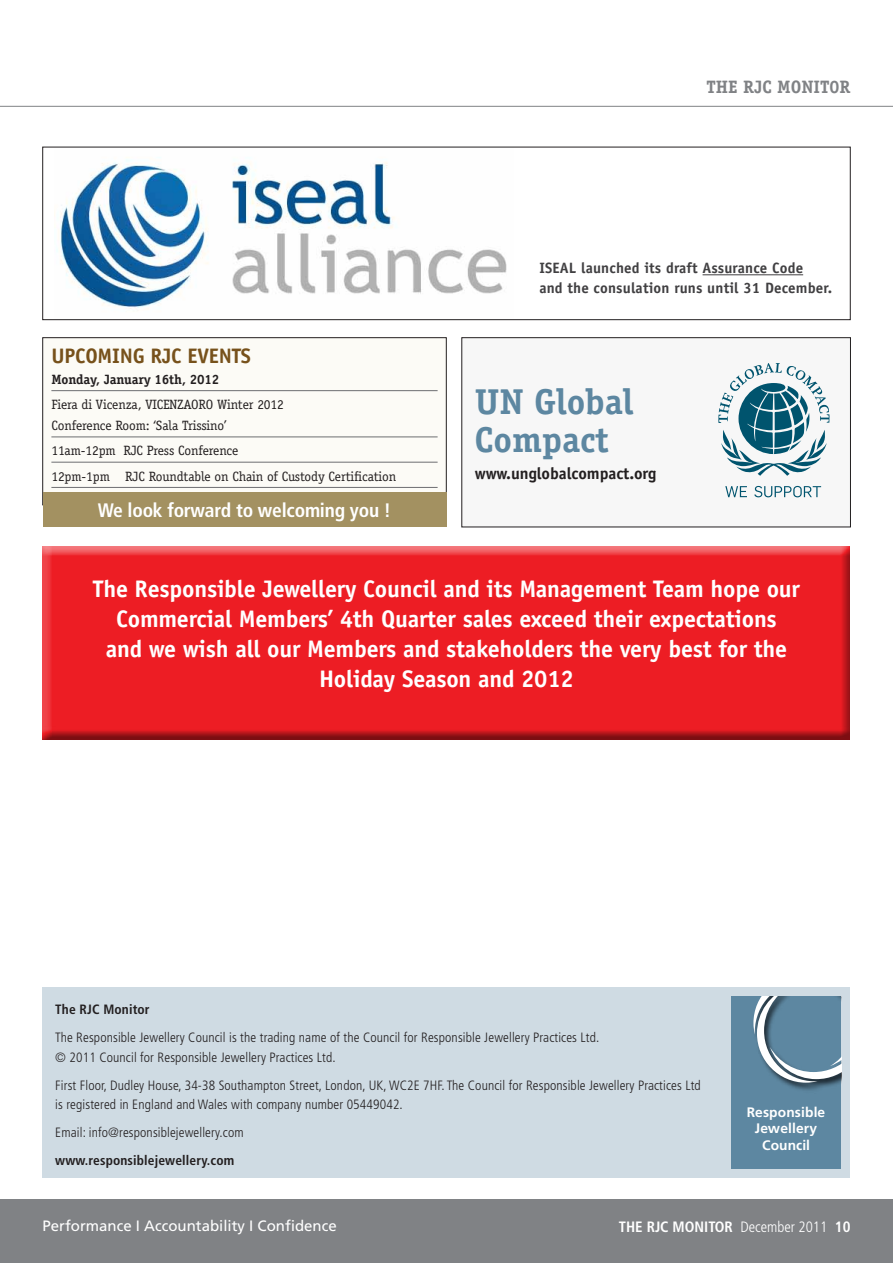
<style>
.page{position:relative;width:893px;height:1263px;background:#fff}
.page>*{position:absolute;margin:0;border:0;box-sizing:border-box;transform-origin:0 0}
.t1{font:700 36px/37.5px "Officina Serif";color:#5d87a1}
.t2{font:700 24px/30px "Officina Sans";letter-spacing:-.01em;color:#fff;text-align:center}
.t3{font:700 21px "Officina Sans";letter-spacing:-.01em;color:#77511b}
.t4{font:700 condensed 19.5px "Frutiger";letter-spacing:-.01em;color:#fff}
.t5{font:700 18px "Officina Serif";color:#808285}
.t6{font:700 16.5px "Officina Sans";letter-spacing:-.005em;color:#231f20}
.t7{font:700 15px/19.5px "Officina Sans";letter-spacing:.01em;color:#414042}
.t8{font:15px "Frutiger";color:#fff}
.t9{font:700 condensed 15px "Frutiger";color:#fff}
.t10{font:700 13.8px/16.5px "Frutiger";letter-spacing:.01em;color:#fff;text-align:center}
.t11{font:300 condensed 13.5px/19.5px "Frutiger";letter-spacing:.01em;color:#231f20}
.t12{font:13.5px/21px "Officina Serif";letter-spacing:-.01em;color:#231f20}
.t13{font:700 condensed 13.5px "Frutiger";letter-spacing:.01em;color:#231f20}
.t14{font:700 13.5px "Officina Serif";letter-spacing:-.01em;color:#231f20}
.s1{font-weight:300}
</style>
<div class="page">
<div style="left:0;top:1199px;width:893px;height:64px;background:#808285"></div>
<hr style="left:0;top:106px;width:893px;height:1px;background:#808285">
<div style="left:43px;top:338px;width:403px;height:167px;background:#fcfbf6"></div>
<hr style="left:51px;top:390px;width:387px;height:1px;background:#6d6e71">
<hr style="left:51px;top:436px;width:387px;height:1px;background:#6d6e71">
<hr style="left:51px;top:462px;width:387px;height:1px;background:#6d6e71">
<hr style="left:51px;top:487px;width:387px;height:1px;background:#6d6e71">
<div style="left:43px;top:337px;width:403px;height:168px;border:1px solid #231f20"></div>
<img style="left:56px;top:157px;width:451px;height:152px">
<div style="left:43px;top:147px;width:807px;height:173px;border:1px solid #231f20"></div>
<hr style="left:703px;top:274px;width:100px;height:1px;background:#414042">
<div style="left:43px;top:987px;width:807px;height:191px;background:#cfdbe3"></div>
<div style="left:731px;top:996px;width:110px;height:173px;background:#5d87a1"></div>
<svg style="left:753px;top:996px;width:88px;height:87px"></svg>
<div style="left:40px;top:546px;width:811px;height:196px;background:#231f20;opacity:.55"></div>
<div style="left:43px;top:493px;width:403px;height:34px;background:#a39161"></div>
<div style="left:462px;top:338px;width:388px;height:189px;background:#f7f7f7"></div>
<div style="left:462px;top:337px;width:389px;height:190px;border:1px solid #231f20"></div>
<svg style="left:718px;top:363px;width:111px;height:113px"></svg>
<svg style="left:725px;top:486px;width:22px;height:11px"></svg>
<svg style="left:754px;top:486px;width:67px;height:11px"></svg>
<h3 class="t5" style="left:706px;top:75px;width:146px">The RJC Monit0R</h3>
<h3 class="t3" style="left:51px;top:343px;width:201px">UPCOMING RJC EVENTS</h3>
<p class="t14" style="left:51px;top:371px;width:169px">Monday, January 16th, 2012</p>
<p class="t12" style="left:51px;top:394px;width:234px">Fiera di Vicenza, VICENZAORO Winter 2012<br>Conference Room: ‘Sala Trissino’</p>
<p class="t12" style="left:51px;top:438px;width:346px;line-height:25.2px">11am-12pm RJC Press Conference<br>12pm-1pm RJC Roundtable on Chain of Custody Certification</p>
<h3 class="t4" style="left:98px;top:499px;width:295px">We look forward to welcoming you !</h3>
<p class="t7" style="left:539px;top:258px;width:294px">ISEAL launched its draft Assurance Code<br>and the consulation runs until 31 December.</p>
<h1 class="t1" style="left:475px;top:383px;width:160px">UN Global<br>Compact</h1>
<p class="t6" style="left:475px;top:463px;width:183px">www.unglobalcompact.org</p>
<h2 class="t2" style="left:93px;top:573px;width:709px">The Responsible Jewellery Council and its Management Team hope our Commercial Members’ 4th Quarter sales exceed their expectations<br>and we wish all our Members and stakeholders the very best for the Holiday Season and 2012</h2>
<p class="t13" style="left:55px;top:1001px;width:96px">The RJC Monitor</p>
<p class="t11" style="left:55px;top:1028px;width:546px">The Responsible Jewellery Council is the trading name of the Council for Responsible Jewellery Practices Ltd. © 2011 Council for Responsible Jewellery Practices Ltd.</p>
<p class="t11" style="left:55px;top:1075px;width:647px">First Floor, Dudley House, 34-38 Southampton Street, London, UK, WC2E 7HF. The Council for Responsible Jewellery Practices Ltd is registered in England and Wales with company number 05449042.</p>
<p class="t11" style="left:55px;top:1123px;width:190px">Email: info@responsiblejewellery.com</p>
<p class="t13" style="left:55px;top:1152px;width:180px">www.responsiblejewellery.com</p>
<p class="t10" style="left:747px;top:1104px;width:80px">Responsible<br>Jewellery<br>Council</p>
<p class="t8" style="left:43px;top:1217px;width:296px">Performance I Accountability I Confidence</p>
<p class="t9" style="left:619px;top:1217px;width:233px">The RJC MonitOR <span class="s1">December 2011</span> 10</p>
</div>
